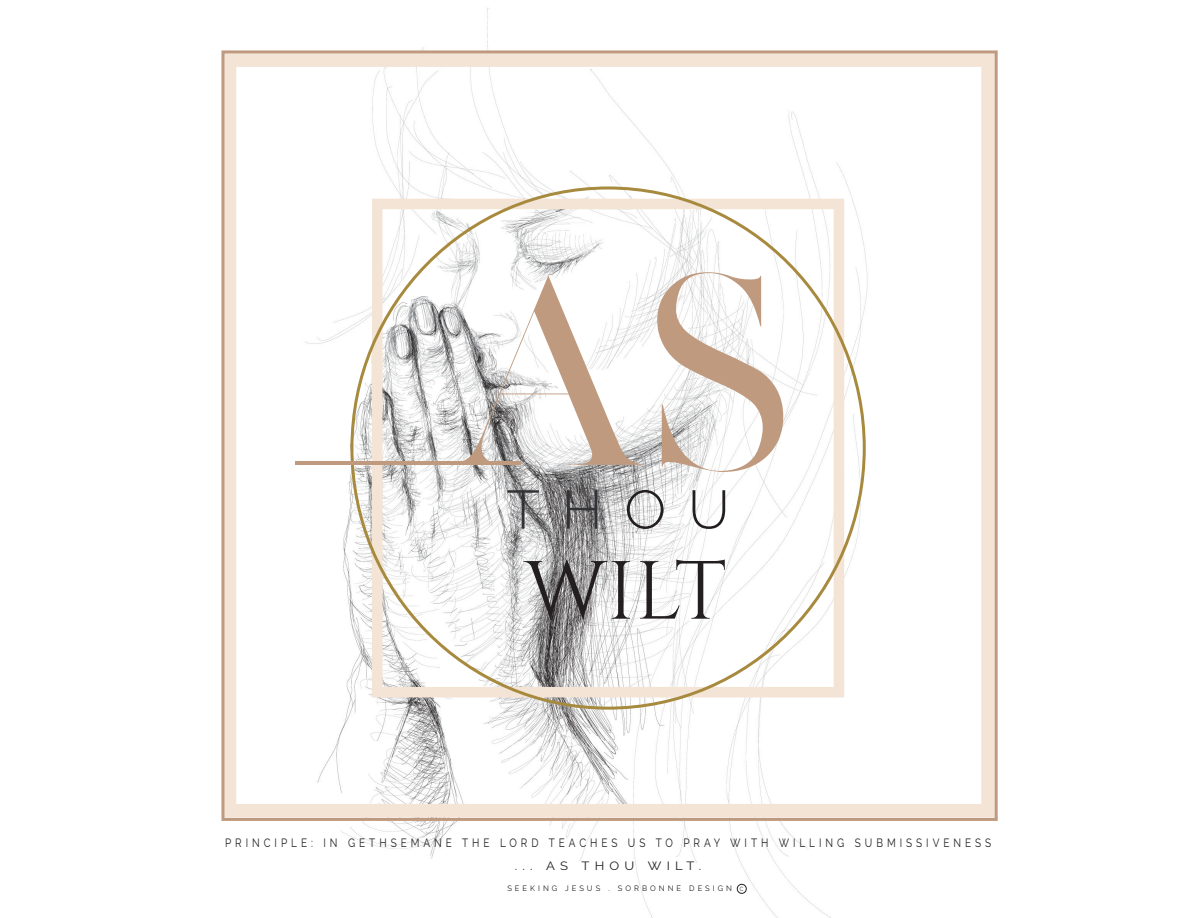
<style>
.page{position:relative;width:1188px;height:918px;background:#fff}
.page>*{position:absolute;margin:0;border:0;box-sizing:border-box;transform-origin:0 0}
.t1{font:216.15px "Manhattan";color:#bf9a7f}
.t2{font:82.2px "Cinzel Decorative";color:#231f20}
.t3{font:300 54.15px "Raleway";color:#333236}
.t4{font:12px/22.5px "Raleway";letter-spacing:.4em;color:#211e1e;text-align:center;scale:.83 1}
.t5{font:7.8px "Raleway";letter-spacing:.4em;color:#211e1e}
.s1{color:#231f20}
.s2{font-size:6px;color:#231f20}
</style>
<div class="page">
<img style="left:295px;top:8px;width:573px;height:910px">
<div style="left:223px;top:53px;width:772px;height:764px;border:14px solid #f3e4d6"></div>
<div style="left:372px;top:199px;width:472px;height:498px;border:10px solid #f3e4d6"></div>
<div style="left:221px;top:50px;width:777px;height:771px;border:3px solid #bf9a7f"></div>
<hr style="left:295px;top:462px;width:225px;height:3px;background:#bf9a7f">
<div style="left:737px;top:884px;width:9px;height:10px;border:1px solid #231f20;border-radius:50%"></div>
<h1 class="t1" style="left:452px;top:196px;width:346px">AS</h1>
<h3 class="t3" style="left:506px;top:478px;width:225px">TH<span class="s1">OU</span></h3>
<h2 class="t2" style="left:524px;top:541px;width:204px">wilt</h2>
<p class="t4" style="left:225px;top:832px;width:925px">PRINCIPLE: IN GETHSEMANE THE LORD TEACHES US TO PRAY WITH WILLING SUBMISSIVENESS ... AS THOU WILT.</p>
<p class="t5" style="left:507px;top:884px;width:238px">SEEKING JESUS . SORBONNE DESIGN <span class="s2">C</span></p>
</div>
